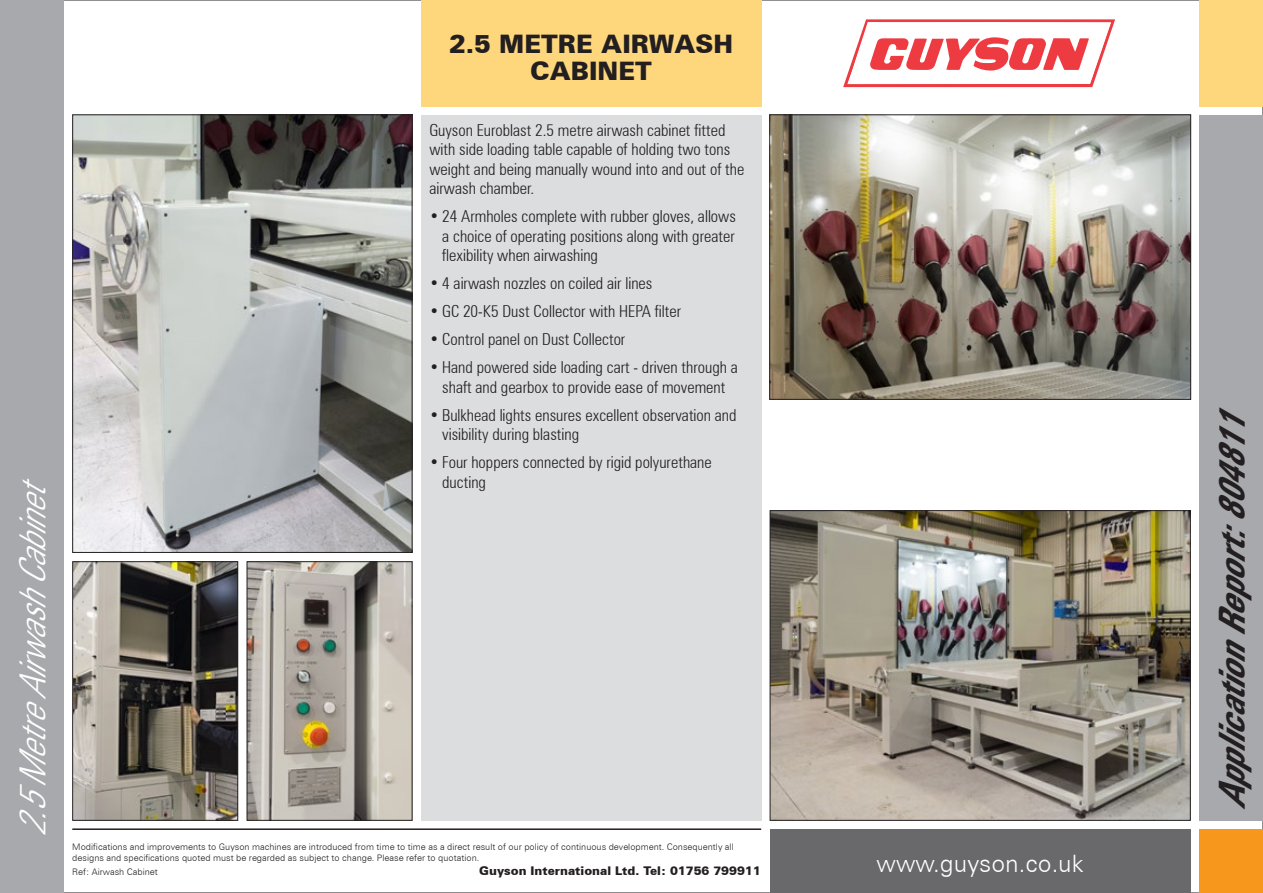
<style>
.page{position:relative;width:1263px;height:893px;background:#fff}
.page>*{position:absolute;margin:0;border:0;box-sizing:border-box;transform-origin:0 0}
.t1{font:italic 700 condensed 36px "Zurich BT";color:#231f20}
.t2{font:italic 300 condensed 36px "Zurich BT";color:#fff}
.t3{font:900 25.5px/27px "Zurich BT";color:#231f20;text-align:center}
.t4{font:300 24px "Zurich BT";color:#fff}
.t5{font:300 condensed 16.5px/19.5px "Zurich BT";color:#231f20}
.t6{font:900 12px "Zurich BT";color:#231f20}
.t7{font:300 9px/10.8px "Zurich BT";color:#231f20}
</style>
<div class="page">
<div style="left:0;top:0;width:64px;height:893px;background:#a8a9ad"></div>
<img style="left:771px;top:116px;width:418px;height:282px">
<div style="left:769px;top:114px;width:422px;height:286px;border:1px solid #231f20"></div>
<div style="left:770px;top:829px;width:421px;height:64px;background:#69696c"></div>
<div style="left:421px;top:115px;width:340px;height:706px;background:#dcdddf"></div>
<div style="left:1199px;top:115px;width:64px;height:706px;background:#a8a9ad"></div>
<div style="left:1199px;top:829px;width:64px;height:64px;background:#f7981d"></div>
<div style="left:1199px;top:0;width:64px;height:106px;background:#fed77d"></div>
<hr style="left:72px;top:828px;width:689px;height:2px;background:#231f20">
<svg style="left:843px;top:19px;width:272px;height:69px"></svg>
<div style="left:421px;top:0;width:340px;height:106px;background:#fed77d"></div>
<img style="left:772px;top:512px;width:417px;height:307px">
<div style="left:770px;top:510px;width:421px;height:311px;border:1px solid #231f20"></div>
<img style="left:74px;top:116px;width:336px;height:435px">
<div style="left:72px;top:114px;width:340px;height:439px;border:1px solid #231f20"></div>
<img style="left:74px;top:563px;width:162px;height:256px">
<div style="left:72px;top:561px;width:166px;height:260px;border:1px solid #231f20"></div>
<img style="left:249px;top:563px;width:161px;height:256px">
<div style="left:247px;top:561px;width:165px;height:260px;border:1px solid #231f20"></div>
<h1 class="t2" style="left:11px;top:837px;width:375px;rotate:-90deg">2.5MetreAirwashCabinet</h1>
<h2 class="t3" style="left:449px;top:30px;width:286px">2.5 METRE AIRWASH<br>CABINET</h2>
<p class="t5" style="left:429px;top:120px;width:316px">Guyson Euroblast 2.5 metre airwash cabinet fitted with side loading table capable of holding two tons weight and being manually wound into and out of the airwash chamber.</p>
<p class="t5" style="left:442px;top:207px;width:295px;text-align:justify;text-indent:-13px">• 24 Armholes complete with rubber gloves, allows a choice of operating positions along with greater flexibility when airwashing</p>
<p class="t5" style="left:429px;top:274px;width:224px">• 4 airwash nozzles on coiled air lines</p>
<p class="t5" style="left:429px;top:302px;width:253px">• GC 20-K5 Dust Collector with HEPA filter</p>
<p class="t5" style="left:429px;top:330px;width:197px">• Control panel on Dust Collector</p>
<p class="t5" style="left:429px;top:358px;width:310px;text-align:center">• Hand powered side loading cart - driven through a shaft and gearbox to provide ease of movement</p>
<p class="t5" style="left:442px;top:405px;width:296px;text-indent:-13px">• Bulkhead lights ensures excellent observation and visibility during blasting</p>
<p class="t5" style="left:442px;top:453px;width:271px;text-indent:-13px">• Four hoppers connected by rigid polyurethane ducting</p>
<p class="t7" style="left:72px;top:841px;width:663px">Modifications and improvements to Guyson machines are introduced from time to time as a direct result of our policy of continuous development. Consequently all designs and specifications quoted must be regarded as subject to change. Please refer to quotation.</p>
<p class="t7" style="left:72px;top:866px;width:87px">Ref: Airwash Cabinet</p>
<p class="t6" style="left:479px;top:864px;width:283px">Guyson International Ltd. Tel: 01756 799911</p>
<h3 class="t4" style="left:876px;top:849px;width:209px">www.guyson.co.uk</h3>
<h1 class="t1" style="left:1210px;top:810px;width:420px;rotate:-90deg">ApplicationReport:804811</h1>
</div>
